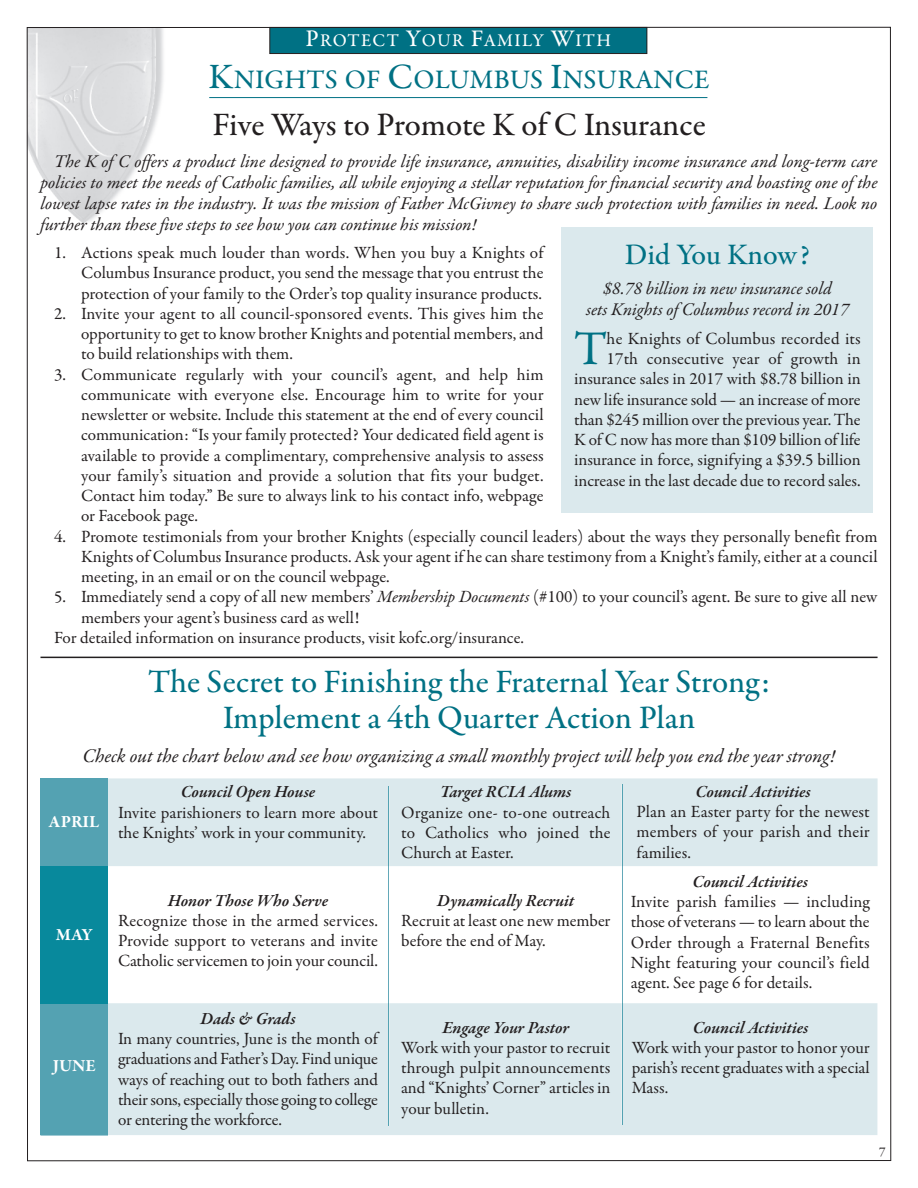
<style>
.page{position:relative;width:918px;height:1188px;background:#fff}
.page>*{position:absolute;margin:0;border:0;box-sizing:border-box;transform-origin:0 0}
.t1{font:48.75px "Garamond Premr Pro";color:#007184}
.t2{font:500 33px/36px "Garamond Premr Pro";letter-spacing:-.005em;color:#007184;text-align:center}
.t3{font:500 33px "Garamond Premr Pro";letter-spacing:-.005em;color:#231f20}
.t4{font:500 30px "Garamond Premr Pro";color:#007184}
.t5{font:500 27px "Garamond Premr Pro";letter-spacing:.005em;color:#007184}
.t6{font:italic 19.5px "Garamond Premr Pro";letter-spacing:-.005em;color:#231f20}
.t7{font:italic 18px/21px "Garamond Premr Pro";color:#231f20;text-align:justify}
.t8{font:500 18px "Garamond Premr Pro";letter-spacing:.075em;color:#fff}
.t9{font:17.25px/20.2px "Garamond Premr Pro";color:#231f20;text-align:justify}
.t10{font:italic 600 17.25px "Garamond Premr Pro";color:#231f20}
.t11{font:700 17.25px "Garamond Premr Pro";color:#fff}
.t12{font:13.5px "Garamond Premr Pro";color:#231f20}
.s1{font-size:24px}
.s2{font-size:36px}
.s3{font-style:italic}
</style>
<div class="page">
<div style="left:108px;top:778px;width:770px;height:88px;background:#dbe9ed"></div>
<div style="left:108px;top:1003px;width:769px;height:132px;background:#dbe9ed"></div>
<div style="left:561px;top:228px;width:312px;height:285px;background:#dbe9ed"></div>
<img style="left:29px;top:29px;width:134px;height:195px">
<hr style="left:209px;top:97px;width:498px;height:1px;background:#007184">
<div style="left:270px;top:28px;width:376px;height:25px;background:#007184"></div>
<div style="left:269px;top:27px;width:378px;height:27px;border:1px solid #231f20"></div>
<div style="left:40px;top:778px;width:68px;height:88px;background:#54a2b2"></div>
<div style="left:40px;top:1003px;width:68px;height:132px;background:#54a2b2"></div>
<div style="left:40px;top:866px;width:68px;height:137px;background:#08899c"></div>
<hr style="left:40px;top:657px;width:838px;height:1px;background:#231f20">
<hr style="left:622px;top:866px;width:1px;height:137px;background:#63a8b8">
<hr style="left:622px;top:784px;width:1px;height:82px;background:#54a2b2">
<hr style="left:622px;top:1003px;width:1px;height:122px;background:#54a2b2">
<hr style="left:388px;top:866px;width:1px;height:137px;background:#63a8b8">
<hr style="left:388px;top:786px;width:1px;height:80px;background:#54a2b2">
<hr style="left:388px;top:1003px;width:1px;height:123px;background:#54a2b2">
<p class="t8" style="left:306px;top:34px;width:307px"><span class="s1">P</span>ROTECT <span class="s1">Y</span>OUR <span class="s1">F</span>AMILY <span class="s1">W</span>ITH</p>
<h3 class="t5" style="left:208px;top:69px;width:503px"><span class="s2">K</span>NIGHTS OF <span class="s2">C</span>OLUMBUS <span class="s2">I</span>NSURANCE</h3>
<h2 class="t3" style="left:212px;top:112px;width:495px">Five Ways to Promote K of C Insurance</h2>
<p class="t7" style="left:41px;top:152px;width:839px;text-indent:14px">The K of C offers a product line designed to provide life insurance, annuities, disability income insurance and long-term care policies to meet the needs of Catholic families, all while enjoying a stellar reputation for financial security and boasting one of the lowest lapse rates in the industry. It was the mission of Father McGivney to share such protection with families in need. Look no further than these five steps to see how you can continue his mission!</p>
<p class="t9" style="left:81px;top:244px;width:464px;text-indent:-27px">1. Actions speak much louder than words. When you buy a Knights of Columbus Insurance product, you send the message that you entrust the protection of your family to the Order’s top quality insurance products.</p>
<p class="t9" style="left:81px;top:305px;width:464px;text-indent:-27px">2. Invite your agent to all council-sponsored events. This gives him the opportunity to get to know brother Knights and potential members, and to build relationships with them.</p>
<p class="t9" style="left:81px;top:366px;width:464px;text-indent:-27px">3. Communicate regularly with your council’s agent, and help him communicate with everyone else. Encourage him to write for your newsletter or website. Include this statement at the end of every council communication: “Is your family protected? Your dedicated field agent is available to provide a complimentary, comprehensive analysis to assess your family’s situation and provide a solution that fits your budget.<br>Contact him today.” Be sure to always link to his contact info, webpage or Facebook page.</p>
<p class="t9" style="left:81px;top:528px;width:798px;text-indent:-27px">4. Promote testimonials from your brother Knights (especially council leaders) about the ways they personally benefit from Knights of Columbus Insurance products. Ask your agent if he can share testimony from a Knight’s family, either at a council meeting, in an email or on the council webpage.</p>
<p class="t9" style="left:54px;top:588px;width:825px">5. Immediately send a copy of all new members’ <span class="s3">Membership Documents</span> (#100) to your council’s agent. Be sure to give all new</p>
<p class="t9" style="left:81px;top:609px;width:280px">members your agent’s business card as well!</p>
<p class="t9" style="left:54px;top:629px;width:472px">For detailed information on insurance products, visit kofc.org/insurance.</p>
<h3 class="t4" style="left:625px;top:242px;width:187px">Did You Know?</h3>
<p class="t7" style="left:586px;top:280px;width:264px;text-align:center">$8.78 billion in new insurance sold<br>sets Knights of Columbus record in 2017</p>
<h1 class="t1" style="left:574px;top:330px;width:34px">T</h1>
<p class="t9" style="left:574px;top:330px;width:288px;text-align:right">he Knights of Columbus recorded its 17th consecutive year of growth in insurance sales in 2017 with $8.78 billion in new life insurance sold — an increase of more than $245 million over the previous year. The K of C now has more than $109 billion of life insurance in force, signifying a $39.5 billion increase in the last decade due to record sales.</p>
<h2 class="t2" style="left:148px;top:667px;width:623px">The Secret to Finishing the Fraternal Year Strong:<br>Implement a 4th Quarter Action Plan</h2>
<p class="t6" style="left:83px;top:748px;width:754px">Check out the chart below and see how organizing a small monthly project will help you end the year strong!</p>
<p class="t10" style="left:181px;top:785px;width:136px">Council Open House</p>
<p class="t9" style="left:118px;top:804px;width:261px">Invite parishioners to learn more about the Knights’ work in your community.</p>
<p class="t10" style="left:695px;top:785px;width:117px">Council Activities</p>
<p class="t9" style="left:637px;top:803px;width:235px">Plan an Easter party for the newest members of your parish and their families.</p>
<p class="t10" style="left:440px;top:785px;width:133px">Target RCIA Alums</p>
<p class="t9" style="left:401px;top:804px;width:211px">Organize one- to-one outreach to Catholics who joined the Church at Easter.</p>
<p class="t10" style="left:437px;top:894px;width:139px">Dynamically Recruit</p>
<p class="t9" style="left:401px;top:912px;width:211px">Recruit at least one new member before the end of May.</p>
<p class="t11" style="left:49px;top:815px;width:52px">APRIL</p>
<p class="t10" style="left:693px;top:875px;width:117px">Council Activities</p>
<p class="t9" style="left:631px;top:893px;width:240px">Invite parish families — including those of veterans — to learn about the Order through a Fraternal Benefits Night featuring your council’s field agent. See page 6 for details.</p>
<p class="t10" style="left:168px;top:894px;width:162px">Honor Those Who Serve</p>
<p class="t9" style="left:118px;top:912px;width:261px">Recognize those in the armed services.<br>Provide support to veterans and invite Catholic servicemen to join your council.</p>
<p class="t11" style="left:56px;top:928px;width:39px">MAY</p>
<p class="t11" style="left:53px;top:1059px;width:45px">JUNE</p>
<p class="t10" style="left:200px;top:1012px;width:97px">Dads &amp; Grads</p>
<p class="t9" style="left:118px;top:1030px;width:261px">In many countries, June is the month of graduations and Father’s Day. Find unique ways of reaching out to both fathers and their sons, especially those going to college or entering the workforce.</p>
<p class="t10" style="left:442px;top:1020px;width:128px">Engage Your Pastor</p>
<p class="t9" style="left:401px;top:1039px;width:211px">Work with your pastor to recruit through pulpit announcements and “Knights’ Corner” articles in your bulletin.</p>
<p class="t10" style="left:693px;top:1020px;width:117px">Council Activities</p>
<p class="t9" style="left:632px;top:1039px;width:239px">Work with your pastor to honor your parish’s recent graduates with a special Mass.</p>
<p class="t12" style="left:879px;top:1146px;width:8px">7</p>
</div>
